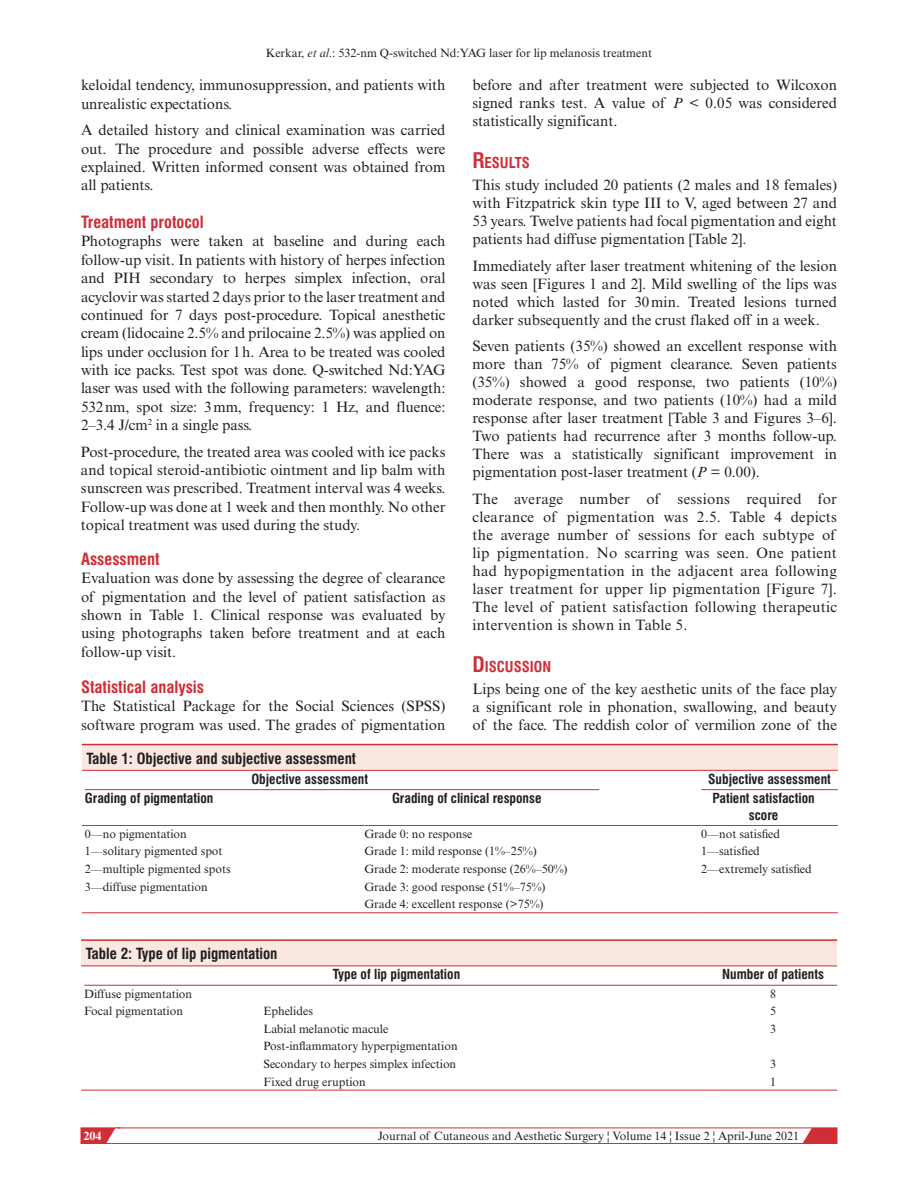
<style>
.page{position:relative;width:918px;height:1188px;background:#fff}
.page>*{position:absolute;margin:0;border:0;box-sizing:border-box;transform-origin:0 0}
.t1{font:700 condensed 16.5px "Swiss 721 BT";color:#d02e37}
.t2{font:15px/18px "Times New Roman MT Std";color:#231f20;text-align:justify}
.t3{font:700 condensed 15px "Swiss 721 BT";color:#231f20}
.t4{font:700 condensed 14.7px "Swiss 721 BT";color:#d02e37}
.t5{font:700 condensed 13.5px/16.5px "Swiss 721 BT";color:#231f20;text-align:center}
.t6{font:12px/17.5px "Times New Roman MT Std";color:#231f20}
.t7{font:700 12px "Times New Roman MT Std";color:#fff}
.s1{font-style:italic}
.s2{font-size:21px}
</style>
<div class="page">
<svg style="left:798px;top:1127px;width:39px;height:15px"></svg>
<div style="left:81px;top:1128px;width:756px;height:16px;border:1px solid #d02e37"></div>
<svg style="left:81px;top:1127px;width:40px;height:17px"></svg>
<div style="left:82px;top:745px;width:756px;height:25px;background:#f9e7e0"></div>
<hr style="left:82px;top:744px;width:756px;height:1px;background:#d02e37">
<hr style="left:82px;top:770px;width:282px;height:1px;background:#d02e37">
<hr style="left:364px;top:770px;width:337px;height:1px;background:#d02e37">
<hr style="left:701px;top:770px;width:137px;height:1px;background:#d02e37">
<hr style="left:82px;top:825px;width:282px;height:1px;background:#d02e37">
<hr style="left:364px;top:825px;width:337px;height:1px;background:#d02e37">
<hr style="left:701px;top:789px;width:137px;height:1px;background:#d02e37">
<hr style="left:701px;top:825px;width:137px;height:1px;background:#d02e37">
<hr style="left:82px;top:912px;width:282px;height:1px;background:#d02e37">
<hr style="left:364px;top:912px;width:337px;height:1px;background:#d02e37">
<hr style="left:701px;top:912px;width:137px;height:1px;background:#d02e37">
<hr style="left:85px;top:789px;width:514px;height:1px;background:#d02e37">
<div style="left:81px;top:940px;width:756px;height:26px;background:#f9e7e0"></div>
<hr style="left:81px;top:939px;width:756px;height:2px;background:#d02e37">
<hr style="left:81px;top:966px;width:182px;height:1px;background:#d02e37">
<hr style="left:263px;top:966px;width:446px;height:1px;background:#d02e37">
<hr style="left:709px;top:966px;width:128px;height:1px;background:#d02e37">
<hr style="left:81px;top:1090px;width:182px;height:1px;background:#d02e37">
<hr style="left:263px;top:1090px;width:446px;height:1px;background:#d02e37">
<hr style="left:709px;top:1090px;width:128px;height:1px;background:#d02e37">
<hr style="left:709px;top:985px;width:128px;height:1px;background:#d02e37">
<hr style="left:84px;top:985px;width:625px;height:1px;background:#d02e37">
<p class="t6" style="left:266px;top:44px;width:388px">Kerkar, <span class="s1">et al</span>.: 532-nm Q-switched Nd:YAG laser for lip melanosis treatment</p>
<p class="t2" style="left:81px;top:76px;width:366px">keloidal tendency, immunosuppression, and patients with unrealistic expectations.</p>
<p class="t2" style="left:81px;top:121px;width:366px">A detailed history and clinical examination was carried out. The procedure and possible adverse effects were explained. Written informed consent was obtained from all patients.</p>
<p class="t1" style="left:81px;top:212px;width:124px">Treatment protocol</p>
<p class="t2" style="left:81px;top:232px;width:366px">Photographs were taken at baseline and during each follow-up visit. In patients with history of herpes infection and PIH secondary to herpes simplex infection, oral acyclovir was started 2 days prior to the laser treatment and continued for 7 days post-procedure. Topical anesthetic cream (lidocaine 2.5% and prilocaine 2.5%) was applied on lips under occlusion for 1h. Area to be treated was cooled with ice packs. Test spot was done. Q-switched Nd:YAG laser was used with the following parameters: wavelength:<br>532nm, spot size: 3mm, frequency: 1 Hz, and fluence:<br>2–3.4 J/cm<sup>2</sup> in a single pass.</p>
<p class="t2" style="left:81px;top:442px;width:366px">Post-procedure, the treated area was cooled with ice packs and topical steroid-antibiotic ointment and lip balm with sunscreen was prescribed. Treatment interval was 4 weeks.<br>Follow-up was done at 1 week and then monthly. No other topical treatment was used during the study.</p>
<p class="t1" style="left:81px;top:549px;width:80px">Assessment</p>
<p class="t2" style="left:81px;top:569px;width:366px">Evaluation was done by assessing the degree of clearance of pigmentation and the level of patient satisfaction as shown in Table 1. Clinical response was evaluated by using photographs taken before treatment and at each follow-up visit.</p>
<p class="t1" style="left:81px;top:677px;width:125px">Statistical analysis</p>
<p class="t2" style="left:81px;top:697px;width:366px">The Statistical Package for the Social Sciences (SPSS) software program was used. The grades of pigmentation</p>
<p class="t2" style="left:472px;top:76px;width:366px">before and after treatment were subjected to Wilcoxon signed ranks test. A value of <span class="s1">P</span> &lt; 0.05 was considered statistically significant.</p>
<p class="t4" style="left:472px;top:154px;width:59px"><span class="s2">R</span>ESULTS</p>
<p class="t2" style="left:472px;top:176px;width:366px">This study included 20 patients (2 males and 18 females) with Fitzpatrick skin type III to V, aged between 27 and 53 years. Twelve patients had focal pigmentation and eight patients had diffuse pigmentation [Table 2].</p>
<p class="t2" style="left:472px;top:257px;width:366px">Immediately after laser treatment whitening of the lesion was seen [Figures 1 and 2]. Mild swelling of the lips was noted which lasted for 30min. Treated lesions turned darker subsequently and the crust flaked off in a week.</p>
<p class="t2" style="left:472px;top:337px;width:366px">Seven patients (35%) showed an excellent response with more than 75% of pigment clearance. Seven patients (35%) showed a good response, two patients (10%) moderate response, and two patients (10%) had a mild response after laser treatment [Table 3 and Figures 3–6].<br>Two patients had recurrence after 3 months follow-up.<br>There was a statistically significant improvement in pigmentation post-laser treatment (<span class="s1">P</span> = 0.00).</p>
<p class="t2" style="left:472px;top:490px;width:366px">The average number of sessions required for clearance of pigmentation was 2.5. Table 4 depicts the average number of sessions for each subtype of lip pigmentation. No scarring was seen. One patient had hypopigmentation in the adjacent area following laser treatment for upper lip pigmentation [Figure 7].<br>The level of patient satisfaction following therapeutic intervention is shown in Table 5.</p>
<p class="t4" style="left:472px;top:658px;width:80px"><span class="s2">D</span>ISCUSSION</p>
<p class="t2" style="left:472px;top:680px;width:366px">Lips being one of the key aesthetic units of the face play a significant role in phonation, swallowing, and beauty of the face. The reddish color of vermilion zone of the</p>
<p class="t3" style="left:86px;top:749px;width:271px">Table 1: Objective and subjective assessment</p>
<p class="t5" style="left:251px;top:771px;width:118px">Objective assessment</p>
<p class="t5" style="left:708px;top:771px;width:124px">Subjective assessment</p>
<p class="t5" style="left:85px;top:790px;width:130px">Grading of pigmentation</p>
<p class="t5" style="left:392px;top:790px;width:151px">Grading of clinical response</p>
<p class="t5" style="left:713px;top:790px;width:104px">Patient satisfaction score</p>
<p class="t6" style="left:85px;top:825px;width:104px">0––no pigmentation</p>
<p class="t6" style="left:364px;top:825px;width:109px">Grade 0: no response</p>
<p class="t6" style="left:701px;top:825px;width:80px">0––not satisfied</p>
<p class="t6" style="left:85px;top:843px;width:139px">1––solitary pigmented spot</p>
<p class="t6" style="left:364px;top:843px;width:174px">Grade 1: mild response (1%–25%)</p>
<p class="t6" style="left:701px;top:843px;width:60px">1––satisfied</p>
<p class="t6" style="left:85px;top:860px;width:147px">2––multiple pigmented spots</p>
<p class="t6" style="left:364px;top:860px;width:205px">Grade 2: moderate response (26%–50%)</p>
<p class="t6" style="left:701px;top:860px;width:112px">2––extremely satisfied</p>
<p class="t6" style="left:85px;top:878px;width:124px">3––diffuse pigmentation</p>
<p class="t6" style="left:364px;top:878px;width:183px">Grade 3: good response (51%–75%)<br>Grade 4: excellent response (&gt;75%)</p>
<p class="t3" style="left:86px;top:945px;width:193px">Table 2: Type of lip pigmentation</p>
<p class="t5" style="left:333px;top:966px;width:129px">Type of lip pigmentation</p>
<p class="t5" style="left:722px;top:966px;width:103px">Number of patients</p>
<p class="t6" style="left:84px;top:985px;width:110px">Diffuse pigmentation</p>
<p class="t6" style="left:770px;top:985px;width:7px">8</p>
<p class="t6" style="left:84px;top:1002px;width:100px">Focal pigmentation</p>
<p class="t6" style="left:263px;top:1002px;width:51px">Ephelides</p>
<p class="t6" style="left:770px;top:1002px;width:7px">5</p>
<p class="t6" style="left:263px;top:1020px;width:127px">Labial melanotic macule</p>
<p class="t6" style="left:770px;top:1020px;width:7px">3</p>
<p class="t6" style="left:263px;top:1038px;width:196px">Post-inflammatory hyperpigmentation<br>Secondary to herpes simplex infection</p>
<p class="t6" style="left:770px;top:1055px;width:7px">3</p>
<p class="t6" style="left:263px;top:1073px;width:104px">Fixed drug eruption</p>
<p class="t6" style="left:770px;top:1073px;width:7px">1</p>
<p class="t7" style="left:83px;top:1128px;width:19px">204</p>
<p class="t6" style="left:378px;top:1127px;width:423px">Journal of Cutaneous and Aesthetic Surgery ¦ Volume 14 ¦ Issue 2 ¦ April-June 2021</p>
</div>
